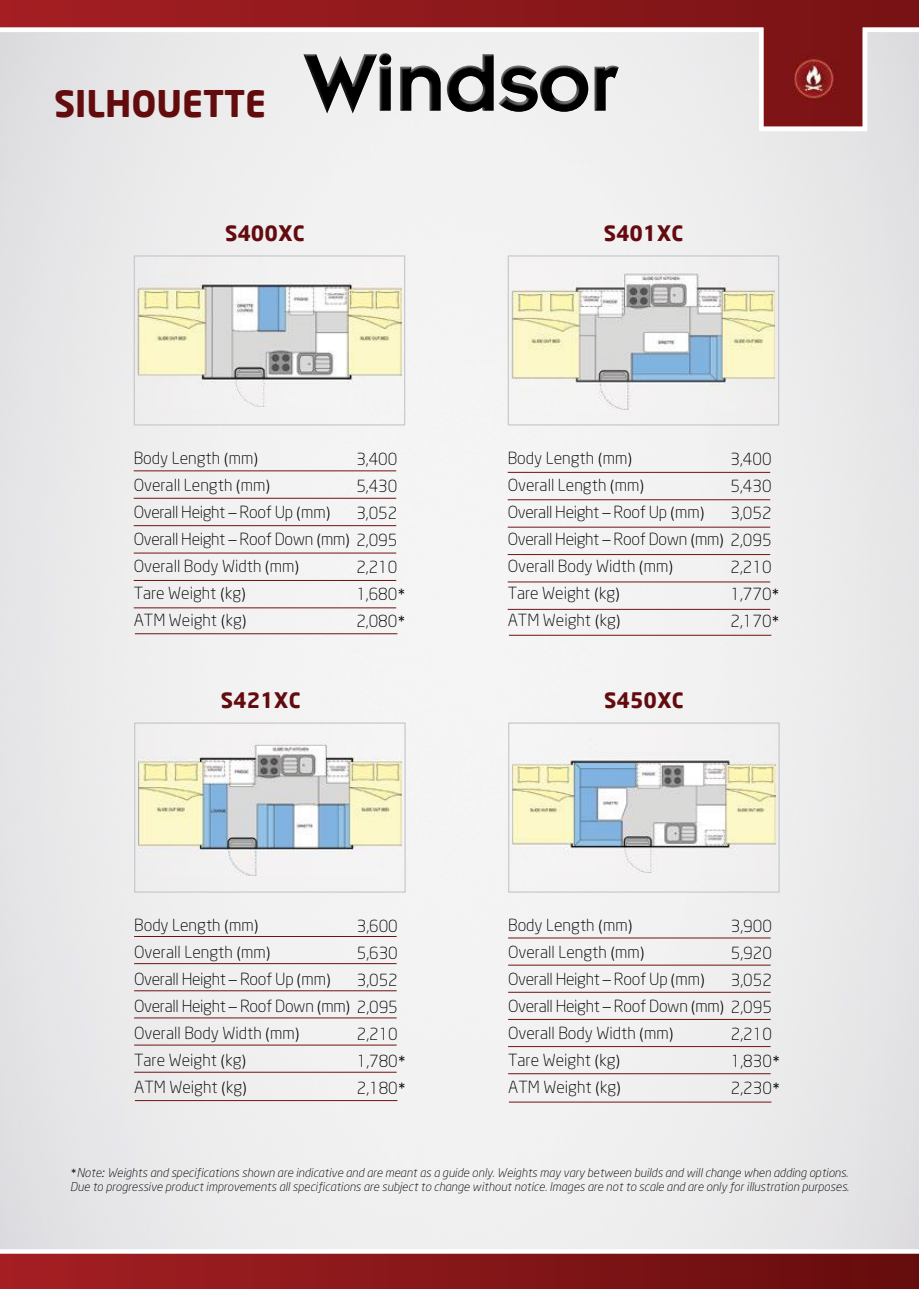
<style>
.page{position:relative;width:919px;height:1289px;background:#fff}
.page>*{position:absolute;margin:0;border:0;box-sizing:border-box;transform-origin:0 0}
.t1{font:700 36px "Neo Sans";color:#630c0d}
.t2{font:700 21px "Neo Sans";color:#630b0e}
.t3{font:300 16.5px/27px "Neo Sans";color:#000}
.t4{font:italic 300 12px/14.4px "Neo Sans";color:#000}
.s1{font-family:"Calibri"}
.s2{font-family:"Calibri";font-style:normal}
.s3{font-family:"Arial";font-weight:400}
</style>
<div class="page">
<div style="left:0;top:131px;width:157px;height:1118px;background:#e8e7e9"></div>
<div style="left:761px;top:131px;width:105px;height:1118px;background:#ebeaeb"></div>
<div style="left:394px;top:299px;width:131px;height:950px;background:#f4f3f3"></div>
<div style="left:157px;top:875px;width:237px;height:374px;background:#f0f0f1"></div>
<div style="left:525px;top:872px;width:236px;height:377px;background:#f0f0f0"></div>
<svg style="left:0;top:1249px;width:918px;height:39px"></svg>
<img style="left:138px;top:724px;width:263px;height:151px">
<div style="left:134px;top:722px;width:271px;height:170px;border:1px solid #c6c8ca"></div>
<img style="left:512px;top:726px;width:263px;height:146px">
<div style="left:508px;top:722px;width:271px;height:170px;border:1px solid #c6c8ca"></div>
<hr style="left:134px;top:936px;width:262px;height:1px;background:#701211">
<hr style="left:134px;top:963px;width:262px;height:1px;background:#701211">
<hr style="left:134px;top:990px;width:262px;height:1px;background:#701211">
<hr style="left:134px;top:1017px;width:262px;height:1px;background:#701211">
<hr style="left:134px;top:1044px;width:262px;height:1px;background:#701211">
<hr style="left:134px;top:1071px;width:262px;height:1px;background:#701211">
<hr style="left:508px;top:937px;width:262px;height:1px;background:#701211">
<hr style="left:508px;top:964px;width:262px;height:1px;background:#701211">
<hr style="left:508px;top:991px;width:262px;height:1px;background:#701211">
<hr style="left:508px;top:1019px;width:262px;height:1px;background:#701211">
<hr style="left:508px;top:1046px;width:262px;height:1px;background:#701211">
<hr style="left:508px;top:1073px;width:262px;height:1px;background:#701211">
<img style="left:138px;top:257px;width:263px;height:149px">
<div style="left:134px;top:255px;width:271px;height:170px;border:1px solid #c6c8ca"></div>
<img style="left:511px;top:257px;width:263px;height:152px">
<div style="left:507px;top:255px;width:272px;height:170px;border:1px solid #c6c8ca"></div>
<hr style="left:134px;top:470px;width:262px;height:1px;background:#701211">
<hr style="left:134px;top:498px;width:262px;height:1px;background:#701211">
<hr style="left:134px;top:525px;width:262px;height:1px;background:#701211">
<hr style="left:134px;top:552px;width:262px;height:1px;background:#701211">
<hr style="left:134px;top:580px;width:262px;height:1px;background:#701211">
<hr style="left:134px;top:607px;width:262px;height:1px;background:#701211">
<hr style="left:507px;top:472px;width:263px;height:1px;background:#701211">
<hr style="left:507px;top:499px;width:263px;height:1px;background:#701211">
<hr style="left:507px;top:527px;width:263px;height:1px;background:#701211">
<hr style="left:507px;top:554px;width:263px;height:1px;background:#701211">
<hr style="left:507px;top:581px;width:263px;height:1px;background:#701211">
<hr style="left:507px;top:609px;width:263px;height:1px;background:#701211">
<svg style="left:0;top:0;width:918px;height:131px"></svg>
<img style="left:785px;top:54px;width:57px;height:49px">
<hr style="left:135px;top:633px;width:262px;height:1px;background:#701211">
<hr style="left:509px;top:635px;width:262px;height:1px;background:#701211">
<hr style="left:135px;top:1100px;width:262px;height:1px;background:#701211">
<hr style="left:509px;top:1101px;width:262px;height:1px;background:#701211">
<h1 class="t1" style="left:54px;top:80px;width:214px">SILHOUETTE</h1>
<p class="t2" style="left:225px;top:219px;width:81px">S400XC</p>
<p class="t2" style="left:603px;top:219px;width:81px">S401XC</p>
<p class="t3" style="left:134px;top:445px;width:265px">Body Length <span class="s1">(</span>mm<span class="s1">)<br></span>Overall Length <span class="s1">(</span>mm<span class="s1">)<br></span>Overall Height <span class="s1">–</span> Roof Up <span class="s1">(</span>mm<span class="s1">)<br></span>Overall Height <span class="s1">–</span> Roof Down <span class="s1">(</span>mm<span class="s1">)</span> 2,095<br>Overall Body Width <span class="s1">(</span>mm<span class="s1">)<br></span>Tare Weight <span class="s1">(</span>kg<span class="s1">)<br></span>ATM Weight <span class="s1">(</span>kg<span class="s1">)</span></p>
<p class="t3" style="left:507px;top:445px;width:265px">Body Length <span class="s1">(</span>mm<span class="s1">)<br></span>Overall Length <span class="s1">(</span>mm<span class="s1">)<br></span>Overall Height <span class="s1">–</span> Roof Up <span class="s1">(</span>mm<span class="s1">)<br></span>Overall Height <span class="s1">–</span> Roof Down <span class="s1">(</span>mm<span class="s1">)</span> 2,095<br>Overall Body Width <span class="s1">(</span>mm<span class="s1">)<br></span>Tare Weight <span class="s1">(</span>kg<span class="s1">)<br></span>ATM Weight <span class="s1">(</span>kg<span class="s1">)</span></p>
<p class="t3" style="left:356px;top:446px;width:43px;text-align:justify">3,400<br>5,430<br>3,052</p>
<p class="t3" style="left:730px;top:446px;width:43px;text-align:justify">3,400<br>5,430<br>3,052</p>
<p class="t3" style="left:356px;top:554px;width:51px">2,210<br>1,680<span class="s1">*<br></span>2,080<span class="s1">*</span></p>
<p class="t3" style="left:730px;top:554px;width:51px">2,210<br>1,770<span class="s1">*<br></span>2,170<span class="s1">*</span></p>
<p class="t2" style="left:221px;top:686px;width:81px">S421XC</p>
<p class="t2" style="left:604px;top:686px;width:81px">S450XC</p>
<p class="t3" style="left:134px;top:912px;width:265px">Body Length <span class="s1">(</span>mm<span class="s1">)<br></span>Overall Length <span class="s1">(</span>mm<span class="s1">)<br></span>Overall Height <span class="s1">–</span> Roof Up <span class="s1">(</span>mm<span class="s1">)<br></span>Overall Height <span class="s1">–</span> Roof Down <span class="s1">(</span>mm<span class="s1">)</span> 2,095<br>Overall Body Width <span class="s1">(</span>mm<span class="s1">)<br></span>Tare Weight <span class="s1">(</span>kg<span class="s1">)<br></span>ATM Weight <span class="s1">(</span>kg<span class="s1">)</span></p>
<p class="t3" style="left:508px;top:912px;width:265px">Body Length <span class="s1">(</span>mm<span class="s1">)<br></span>Overall Length <span class="s1">(</span>mm<span class="s1">)<br></span>Overall Height <span class="s1">–</span> Roof Up <span class="s1">(</span>mm<span class="s1">)<br></span>Overall Height <span class="s1">–</span> Roof Down <span class="s1">(</span>mm<span class="s1">)</span> 2,095<br>Overall Body Width <span class="s1">(</span>mm<span class="s1">)<br></span>Tare Weight <span class="s1">(</span>kg<span class="s1">)<br></span>ATM Weight <span class="s1">(</span>kg<span class="s1">)</span></p>
<p class="t3" style="left:357px;top:913px;width:43px;text-align:justify">3,600<br>5,630<br>3,052</p>
<p class="t3" style="left:731px;top:913px;width:43px;text-align:justify">3,900<br>5,920<br>3,052</p>
<p class="t3" style="left:357px;top:1021px;width:51px">2,210<br>1,780<span class="s1">*<br></span>2,180<span class="s1">*</span></p>
<p class="t3" style="left:731px;top:1021px;width:51px">2,210<br>1,830<span class="s1">*<br></span>2,230<span class="s1">*</span></p>
<p class="t4" style="left:70px;top:1166px;width:780px"><span class="s2">*</span>Note<span class="s3">:</span> Weights and specifications shown are indicative and are meant as a guide only. Weights may vary between builds and will change when adding options.<br>Due to progressive product improvements all specifications are subject to change without notice. Images are not to scale and are only for illustration purposes.</p>
</div>
